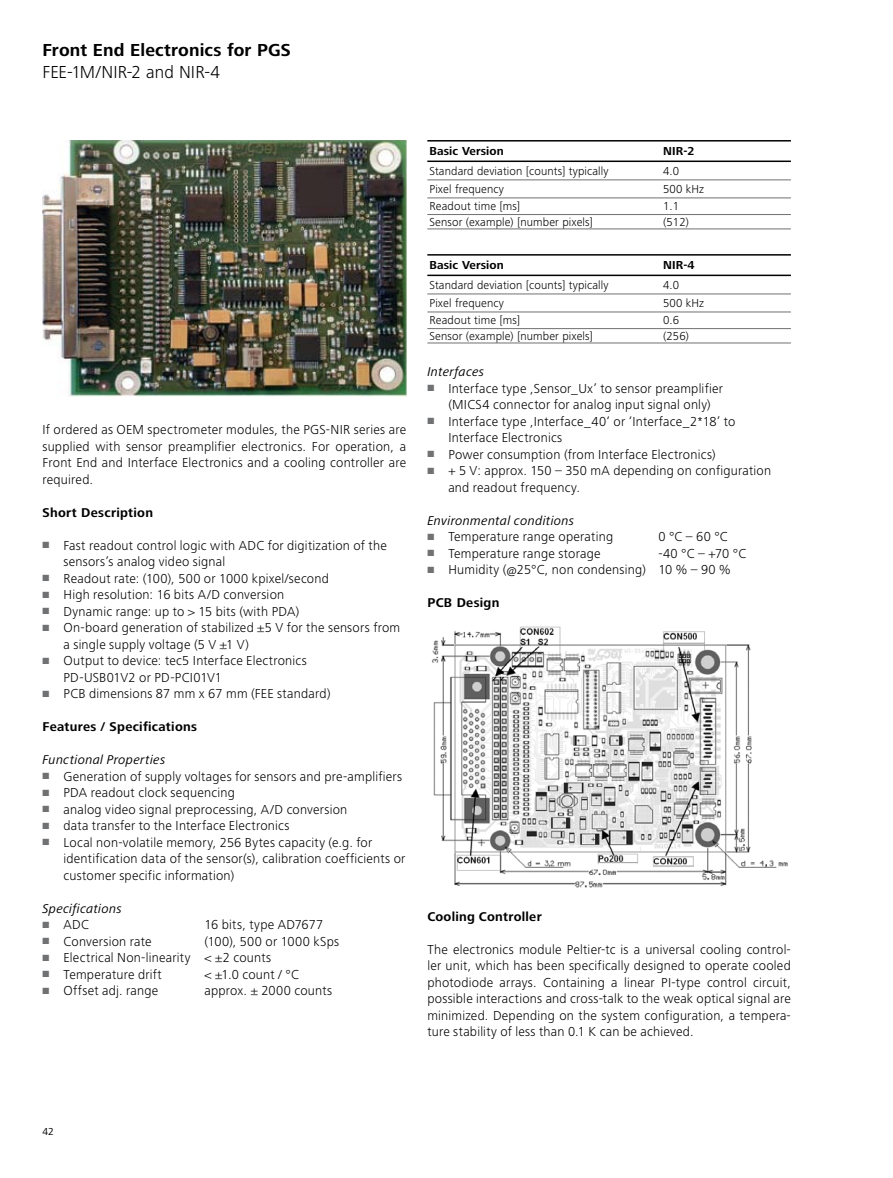
<style>
.page{position:relative;width:893px;height:1178px;background:#fff}
.page>*{position:absolute;margin:0;border:0;box-sizing:border-box;transform-origin:0 0}
.t1{font:700 18px "Frutiger Next LT";letter-spacing:.01em;color:#000}
.t2{font:300 18px "Frutiger Next LT";letter-spacing:.005em;color:#000}
.t3{font:300 13.5px/16.5px "Frutiger Next LT";letter-spacing:.015em;color:#000}
.t4{font:italic 13.2px "Frutiger Next LT";letter-spacing:.02em;color:#000}
.t5{font:700 13.2px "Frutiger Next LT";letter-spacing:.02em;color:#000}
.t6{font:300 12px "Frutiger Next LT";letter-spacing:.01em;color:#000}
.t7{font:700 12px "Frutiger Next LT";letter-spacing:.01em;color:#000}
.t8{font:10.5px "Frutiger Next LT";color:#000}
.s1{color:#707173}
</style>
<div class="page">
<hr style="left:427px;top:140px;width:234px;height:2px;background:#000">
<hr style="left:661px;top:140px;width:130px;height:2px;background:#000">
<hr style="left:427px;top:161px;width:234px;height:1px;background:#000">
<hr style="left:661px;top:161px;width:130px;height:1px;background:#000">
<hr style="left:427px;top:180px;width:234px;height:1px;background:#707173">
<hr style="left:661px;top:180px;width:130px;height:1px;background:#707173">
<hr style="left:427px;top:198px;width:234px;height:1px;background:#707173">
<hr style="left:661px;top:198px;width:130px;height:1px;background:#707173">
<hr style="left:427px;top:214px;width:234px;height:1px;background:#707173">
<hr style="left:661px;top:214px;width:130px;height:1px;background:#707173">
<hr style="left:427px;top:229px;width:234px;height:1px;background:#707173">
<hr style="left:661px;top:229px;width:130px;height:1px;background:#707173">
<hr style="left:427px;top:294px;width:234px;height:1px;background:#707173">
<hr style="left:661px;top:294px;width:130px;height:1px;background:#707173">
<hr style="left:427px;top:312px;width:234px;height:1px;background:#707173">
<hr style="left:661px;top:312px;width:130px;height:1px;background:#707173">
<hr style="left:427px;top:328px;width:234px;height:1px;background:#707173">
<hr style="left:661px;top:328px;width:130px;height:1px;background:#707173">
<hr style="left:427px;top:254px;width:234px;height:2px;background:#000">
<hr style="left:661px;top:254px;width:130px;height:2px;background:#000">
<hr style="left:427px;top:275px;width:234px;height:1px;background:#000">
<hr style="left:661px;top:275px;width:130px;height:1px;background:#000">
<hr style="left:427px;top:343px;width:234px;height:1px;background:#707173">
<hr style="left:661px;top:343px;width:130px;height:1px;background:#707173">
<img style="left:43px;top:140px;width:363px;height:256px">
<img style="left:432px;top:626px;width:356px;height:262px">
<h1 class="t1" style="left:43px;top:40px;width:250px">Front End Electronics for PGS</h1>
<h1 class="t2" style="left:43px;top:62px;width:179px">FEE-1M/NIR-2 and NIR-4</h1>
<p class="t3" style="left:43px;top:422px;width:365px;text-align:justify">If ordered as OEM spectrometer modules, the PGS-NIR series are supplied with sensor preamplifier electronics. For operation, a Front End and Interface Electronics and a cooling controller are required.</p>
<p class="t5" style="left:43px;top:505px;width:112px">Short Description</p>
<p class="t3" style="left:64px;top:537px;width:325px;text-indent:-21px"><span class="s1">■</span> Fast readout control logic with ADC for digitization of the sensors’s analog video signal</p>
<p class="t3" style="left:43px;top:570px;width:288px"><span class="s1">■</span> Readout rate: (100), 500 or 1000 kpixel/second</p>
<p class="t3" style="left:43px;top:587px;width:243px"><span class="s1">■</span> High resolution: 16 bits A/D conversion</p>
<p class="t3" style="left:43px;top:603px;width:258px"><span class="s1">■</span> Dynamic range: up to &gt; 15 bits (with PDA)</p>
<p class="t3" style="left:64px;top:620px;width:338px;text-indent:-21px"><span class="s1">■</span> On-board generation of stabilized ±5 V for the sensors from a single supply voltage (5 V ±1 V)</p>
<p class="t3" style="left:64px;top:653px;width:245px;text-indent:-21px"><span class="s1">■</span> Output to device: tec5 Interface Electronics<br>PD-USB01V2 or PD-PCI01V1</p>
<p class="t3" style="left:43px;top:686px;width:290px"><span class="s1">■</span> PCB dimensions 87 mm x 67 mm (FEE standard)</p>
<p class="t5" style="left:43px;top:719px;width:156px">Features / Specifications</p>
<p class="t4" style="left:43px;top:753px;width:124px">Functional Properties</p>
<p class="t3" style="left:43px;top:768px;width:361px"><span class="s1">■</span> Generation of supply voltages for sensors and pre-amplifiers</p>
<p class="t3" style="left:43px;top:785px;width:194px"><span class="s1">■</span> PDA readout clock sequencing</p>
<p class="t3" style="left:43px;top:801px;width:306px"><span class="s1">■</span> analog video signal preprocessing, A/D conversion</p>
<p class="t3" style="left:43px;top:818px;width:249px"><span class="s1">■</span> data transfer to the Interface Electronics</p>
<p class="t3" style="left:64px;top:834px;width:343px;text-indent:-21px"><span class="s1">■</span> Local non-volatile memory, 256 Bytes capacity (e.g. for identification data of the sensor(s), calibration coefficients or customer specific information)</p>
<p class="t4" style="left:43px;top:901px;width:81px">Specifications</p>
<p class="t3" style="left:43px;top:917px;width:48px"><span class="s1">■</span> ADC</p>
<p class="t3" style="left:205px;top:917px;width:120px">16 bits, type AD7677</p>
<p class="t3" style="left:43px;top:933px;width:111px"><span class="s1">■</span> Conversion rate</p>
<p class="t3" style="left:205px;top:933px;width:136px">(100), 500 or 1000 kSps</p>
<p class="t3" style="left:43px;top:950px;width:230px"><span class="s1">■</span> Electrical Non-linearity &lt; ±2 counts</p>
<p class="t3" style="left:43px;top:966px;width:121px"><span class="s1">■</span> Temperature drift</p>
<p class="t3" style="left:205px;top:966px;width:96px">&lt; ±1.0 count / °C</p>
<p class="t3" style="left:43px;top:983px;width:117px"><span class="s1">■</span> Offset adj. range</p>
<p class="t3" style="left:205px;top:983px;width:129px">approx. ± 2000 counts</p>
<p class="t7" style="left:429px;top:144px;width:76px">Basic Version</p>
<p class="t7" style="left:663px;top:144px;width:33px">NIR-2</p>
<p class="t6" style="left:429px;top:164px;width:181px">Standard deviation [counts] typically</p>
<p class="t6" style="left:663px;top:164px;width:18px">4.0</p>
<p class="t6" style="left:429px;top:182px;width:76px">Pixel frequency</p>
<p class="t6" style="left:663px;top:182px;width:42px">500 kHz</p>
<p class="t6" style="left:429px;top:200px;width:92px">Readout time [ms]</p>
<p class="t6" style="left:663px;top:200px;width:18px">1.1</p>
<p class="t6" style="left:429px;top:215px;width:165px">Sensor (example) [number pixels]</p>
<p class="t6" style="left:663px;top:215px;width:27px">(512)</p>
<p class="t7" style="left:429px;top:258px;width:76px">Basic Version</p>
<p class="t7" style="left:663px;top:258px;width:33px">NIR-4</p>
<p class="t6" style="left:429px;top:278px;width:181px">Standard deviation [counts] typically</p>
<p class="t6" style="left:663px;top:278px;width:18px">4.0</p>
<p class="t6" style="left:429px;top:296px;width:76px">Pixel frequency</p>
<p class="t6" style="left:663px;top:296px;width:42px">500 kHz</p>
<p class="t6" style="left:429px;top:314px;width:92px">Readout time [ms]</p>
<p class="t6" style="left:663px;top:314px;width:18px">0.6</p>
<p class="t6" style="left:429px;top:329px;width:165px">Sensor (example) [number pixels]</p>
<p class="t6" style="left:663px;top:329px;width:27px">(256)</p>
<p class="t4" style="left:427px;top:364px;width:58px">Interfaces</p>
<p class="t3" style="left:448px;top:380px;width:276px;text-indent:-21px"><span class="s1">■</span> Interface type ‚Sensor_Ux’ to sensor preamplifier (MICS4 connector for analog input signal only)</p>
<p class="t3" style="left:448px;top:413px;width:289px;text-indent:-21px"><span class="s1">■</span> Interface type ‚Interface_40‘ or ‘Interface_2*18’ to<br>Interface Electronics</p>
<p class="t3" style="left:427px;top:446px;width:290px"><span class="s1">■</span> Power consumption (from Interface Electronics)</p>
<p class="t3" style="left:448px;top:462px;width:324px;text-indent:-21px"><span class="s1">■</span> + 5 V: approx. 150 – 350 mA depending on configuration and readout frequency.</p>
<p class="t4" style="left:427px;top:513px;width:148px">Environmental conditions</p>
<p class="t3" style="left:427px;top:528px;width:187px"><span class="s1">■</span> Temperature range operating</p>
<p class="t3" style="left:658px;top:528px;width:71px">0 °C – 60 °C</p>
<p class="t3" style="left:427px;top:545px;width:175px"><span class="s1">■</span> Temperature range storage</p>
<p class="t3" style="left:658px;top:545px;width:89px">-40 °C – +70 °C</p>
<p class="t3" style="left:427px;top:561px;width:305px"><span class="s1">■</span> Humidity (@25°C, non condensing) 10 % – 90 %</p>
<p class="t5" style="left:427px;top:595px;width:74px">PCB Design</p>
<p class="t5" style="left:427px;top:909px;width:116px">Cooling Controller</p>
<p class="t3" style="left:427px;top:941px;width:365px;text-align:justify">The electronics module Peltier-tc is a universal cooling control&shy;ler unit, which has been specifically designed to operate cooled photodiode arrays. Containing a linear PI-type control circuit, possible interactions and cross-talk to the weak optical signal are minimized. Depending on the system configuration, a tempera&shy;ture stability of less than 0.1 K can be achieved.</p>
<p class="t8" style="left:43px;top:1125px;width:13px">42</p>
</div>
